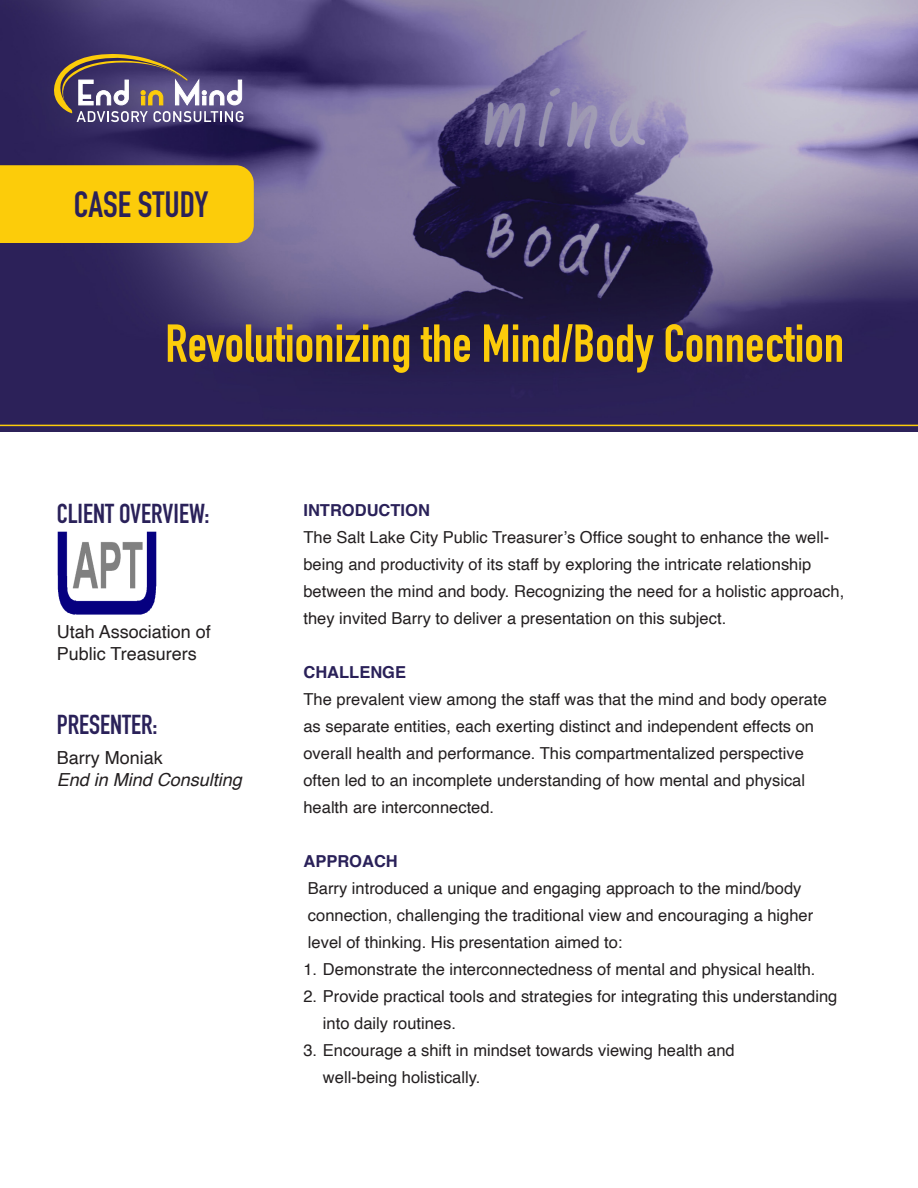
<style>
.page{position:relative;width:918px;height:1188px;background:#fff}
.page>*{position:absolute;margin:0;border:0;box-sizing:border-box;transform-origin:0 0}
.t1{font:700 52.5px "DIN Condensed";color:#fccc0a}
.t2{font:700 36px "DIN Condensed";color:#2a2159}
.t3{font:700 27px "DIN Condensed";color:#2a2159}
.t4{font:18px/21.6px "Helvetica";color:#231f20}
.t5{font:italic 18px "Helvetica";color:#231f20}
.t6{font:16.5px/27px "Helvetica";color:#231f20}
.t7{font:700 16.5px "Helvetica";color:#2a2159}
</style>
<div class="page">
<img style="left:0;top:0;width:918px;height:432px">
<svg style="left:50px;top:54px;width:193px;height:68px;background:#70647d"></svg>
<div style="left:0;top:165px;width:254px;height:78px;background:#fccc0a"></div>
<img style="left:57px;top:531px;width:100px;height:84px">
<hr style="left:0;top:425px;width:918px;height:1px;background:#fccc0a">
<p class="t2" style="left:74px;top:180px;width:136px">CASE STUDY</p>
<p class="t1" style="left:165px;top:308px;width:680px">Revolutionizing the Mind/Body Connection</p>
<p class="t3" style="left:57px;top:495px;width:154px">CLIENT OVERVIEW:</p>
<p class="t4" style="left:57px;top:622px;width:156px">Utah Association of<br>Public Treasurers</p>
<p class="t3" style="left:57px;top:706px;width:102px">PRESENTER:</p>
<p class="t4" style="left:57px;top:748px;width:108px">Barry Moniak</p>
<p class="t5" style="left:57px;top:765px;width:187px">End in Mind Consulting</p>
<p class="t7" style="left:303px;top:500px;width:128px">INTRODUCTION</p>
<p class="t6" style="left:303px;top:524px;width:542px">The Salt Lake City Public Treasurer’s Office sought to enhance the well&shy;being and productivity of its staff by exploring the intricate relationship between the mind and body. Recognizing the need for a holistic approach, they invited Barry to deliver a presentation on this subject.</p>
<p class="t7" style="left:303px;top:662px;width:104px">CHALLENGE</p>
<p class="t6" style="left:303px;top:686px;width:525px">The prevalent view among the staff was that the mind and body operate as separate entities, each exerting distinct and independent effects on overall health and performance. This compartmentalized perspective often led to an incomplete understanding of how mental and physical health are interconnected.</p>
<p class="t7" style="left:303px;top:851px;width:96px">APPROACH</p>
<p class="t6" style="left:308px;top:875px;width:507px">Barry introduced a unique and engaging approach to the mind/body connection, challenging the traditional view and encouraging a higher level of thinking. His presentation aimed to:</p>
<p class="t6" style="left:303px;top:956px;width:513px">1. Demonstrate the interconnectedness of mental and physical health.</p>
<p class="t6" style="left:323px;top:983px;width:516px;text-indent:-20px">2. Provide practical tools and strategies for integrating this understanding into daily routines.</p>
<p class="t6" style="left:323px;top:1037px;width:413px;text-indent:-20px">3. Encourage a shift in mindset towards viewing health and well-being holistically.</p>
</div>
